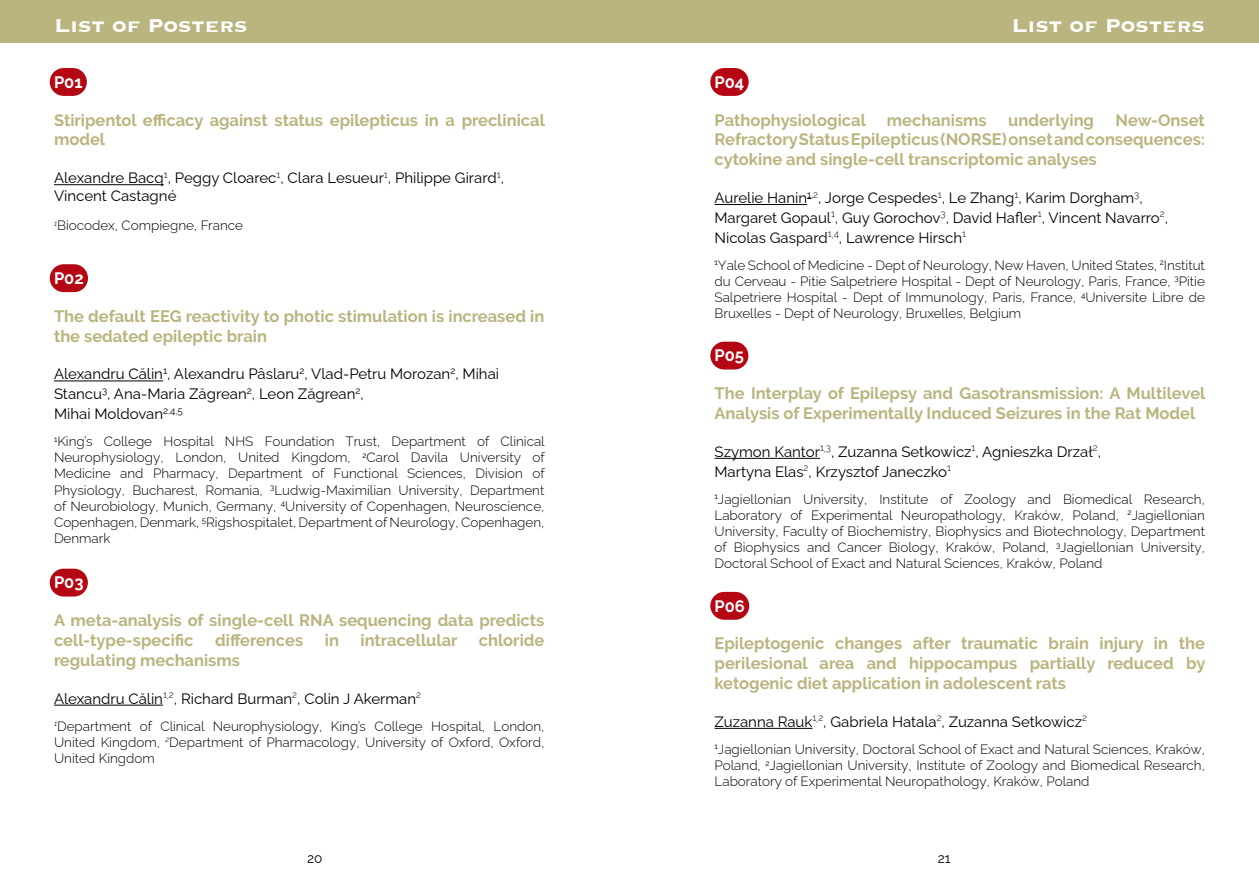
<style>
.page{position:relative;width:1259px;height:893px;background:#fff}
.page>*{position:absolute;margin:0;border:0;box-sizing:border-box;transform-origin:0 0}
.t1{font:700 24px "Copperplate";color:#fff}
.t2{font:700 16.5px/19.8px "Raleway";color:#bab47f}
.t3{font:700 16.5px "Raleway";color:#fff}
.t4{font:15px/19.8px "Raleway";color:#000}
.t5{font:100 13.5px/16.2px "Raleway";color:#000;text-align:justify}
.t6{font:13.5px "Raleway";color:#000}
</style>
<div class="page">
<div style="left:0;top:0;width:1259px;height:43px;background:#bab47f"></div>
<div style="left:50px;top:68px;width:37px;height:28px;background:#b50713;border-radius:14px"></div>
<hr style="left:54px;top:184px;width:110px;height:1px;background:#000">
<div style="left:50px;top:264px;width:38px;height:28px;background:#b50713;border-radius:14px"></div>
<hr style="left:54px;top:381px;width:109px;height:1px;background:#000">
<div style="left:50px;top:569px;width:38px;height:27px;background:#b50713;border-radius:14px"></div>
<hr style="left:54px;top:705px;width:109px;height:1px;background:#000">
<div style="left:710px;top:68px;width:38px;height:28px;background:#b50713;border-radius:14px"></div>
<hr style="left:714px;top:204px;width:93px;height:1px;background:#000">
<div style="left:710px;top:342px;width:38px;height:28px;background:#b50713;border-radius:14px"></div>
<hr style="left:714px;top:458px;width:106px;height:1px;background:#000">
<div style="left:710px;top:592px;width:39px;height:28px;background:#b50713;border-radius:14px"></div>
<hr style="left:714px;top:728px;width:98px;height:1px;background:#000">
<h1 class="t1" style="left:54px;top:9px;width:195px">List of Posters</h1>
<h1 class="t1" style="left:1011px;top:9px;width:195px">List of Posters</h1>
<p class="t3" style="left:54px;top:73px;width:30px">P01</p>
<p class="t2" style="left:54px;top:110px;width:492px">Stiripentol efficacy against status epilepticus in a preclinical model</p>
<p class="t4" style="left:54px;top:167px;width:451px;line-height:18px">Alexandre Bacq<sup>1</sup>, Peggy Cloarec<sup>1</sup>, Clara Lesueur<sup>1</sup>, Philippe Girard<sup>1</sup>,<br>Vincent Castagné</p>
<p class="t5" style="left:54px;top:216px;width:190px"><sup>1</sup>Biocodex, Compiegne, France</p>
<p class="t3" style="left:54px;top:269px;width:31px">P02</p>
<p class="t2" style="left:54px;top:306px;width:492px">The default EEG reactivity to photic stimulation is increased in the sedated epileptic brain</p>
<p class="t4" style="left:54px;top:363px;width:447px">Alexandru Călin<sup>1</sup>, Alexandru Pâslaru<sup>2</sup>, Vlad-Petru Morozan<sup>2</sup>, Mihai<br>Stancu<sup>3</sup>, Ana-Maria Zăgrean<sup>2</sup>, Leon Zăgrean<sup>2</sup>,<br>Mihai Moldovan<sup>2</sup><sup>,</sup><sup>4</sup><sup>,</sup><sup>5</sup></p>
<p class="t5" style="left:54px;top:432px;width:492px"><sup>1</sup>King’s College Hospital NHS Foundation Trust, Department of Clinical Neurophysiology, London, United Kingdom, <sup>2</sup>Carol Davila University of Medicine and Pharmacy, Department of Functional Sciences, Division of Physiology, Bucharest, Romania, <sup>3</sup>Ludwig-Maximilian University, Department of Neurobiology, Munich, Germany, <sup>4</sup>University of Copenhagen, Neuroscience, Copenhagen, Denmark, <sup>5</sup>Rigshospitalet, Department of Neurology, Copenhagen, Denmark</p>
<p class="t3" style="left:54px;top:573px;width:31px">P03</p>
<p class="t2" style="left:54px;top:611px;width:492px">A meta-analysis of single-cell RNA sequencing data predicts cell-type-specific</p>
<p class="t2" style="left:215px;top:630px;width:90px">differences</p>
<p class="t2" style="left:325px;top:630px;width:16px">in</p>
<p class="t2" style="left:360px;top:630px;width:99px">intracellular</p>
<p class="t2" style="left:479px;top:630px;width:67px">chloride</p>
<p class="t2" style="left:54px;top:650px;width:187px">regulating mechanisms</p>
<p class="t4" style="left:54px;top:687px;width:368px">Alexandru Călin<sup>1</sup><sup>,</sup><sup>2</sup>, Richard Burman<sup>2</sup>, Colin J Akerman<sup>2</sup></p>
<p class="t5" style="left:54px;top:716px;width:492px"><sup>1</sup>Department of Clinical Neurophysiology, King’s College Hospital, London, United Kingdom, <sup>2</sup>Department of Pharmacology, University of Oxford, Oxford, United Kingdom</p>
<p class="t3" style="left:714px;top:73px;width:31px">P04</p>
<p class="t2" style="left:714px;top:110px;width:153px">Pathophysiological</p>
<p class="t2" style="left:887px;top:110px;width:101px">mechanisms</p>
<p class="t2" style="left:1008px;top:110px;width:87px">underlying</p>
<p class="t2" style="left:714px;top:110px;width:492px;text-align:justify;text-indent:401px">New-Onset Refractory Status Epilepticus (NORSE) onset and consequences: cytokine and single-cell transcriptomic analyses</p>
<p class="t4" style="left:714px;top:186px;width:455px">Aurelie Hanin<sup>1</sup><sup>,</sup><sup>2</sup>, Jorge Cespedes<sup>1</sup>, Le Zhang<sup>1</sup>, Karim Dorgham<sup>3</sup>,<br>Margaret Gopaul<sup>1</sup>, Guy Gorochov<sup>3</sup>, David Hafler<sup>1</sup>, Vincent Navarro<sup>2</sup>,<br>Nicolas Gaspard<sup>1</sup><sup>,</sup><sup>4</sup>, Lawrence Hirsch<sup>1</sup></p>
<p class="t5" style="left:714px;top:255px;width:492px"><sup>1</sup>Yale School of Medicine - Dept of Neurology, New Haven, United States, <sup>2</sup>Institut du Cerveau - Pitie Salpetriere Hospital - Dept of Neurology, Paris, France, <sup>3</sup>Pitie Salpetriere Hospital - Dept of Immunology, Paris, France, <sup>4</sup>Universite Libre de Bruxelles - Dept of Neurology, Bruxelles, Belgium</p>
<p class="t3" style="left:714px;top:346px;width:31px">P05</p>
<p class="t2" style="left:714px;top:384px;width:492px">The Interplay of Epilepsy and Gasotransmission: A Multilevel<br>Analysis of Experimentally Induced Seizures in the Rat Model</p>
<p class="t4" style="left:714px;top:440px;width:388px">Szymon Kantor<sup>1</sup><sup>,</sup><sup>3</sup>, Zuzanna Setkowicz<sup>1</sup>, Agnieszka Drzał<sup>2</sup>,<br>Martyna Elas<sup>2</sup>, Krzysztof Janeczko<sup>1</sup></p>
<p class="t5" style="left:714px;top:489px;width:492px"><sup>1</sup>Jagiellonian University, Institute of Zoology and Biomedical Research, Laboratory of Experimental Neuropathology, Kraków, Poland, <sup>2</sup>Jagiellonian University, Faculty of Biochemistry, Biophysics and Biotechnology, Department of Biophysics and Cancer Biology, Kraków, Poland, <sup>3</sup>Jagiellonian University, Doctoral School of Exact and Natural Sciences, Kraków, Poland</p>
<p class="t3" style="left:714px;top:596px;width:32px">P06</p>
<p class="t2" style="left:714px;top:634px;width:492px;text-align:justify">Epileptogenic changes after traumatic brain injury in the perilesional area and hippocampus partially reduced by ketogenic diet application in adolescent rats</p>
<p class="t4" style="left:714px;top:710px;width:374px">Zuzanna Rauk<sup>1</sup><sup>,</sup><sup>2</sup>, Gabriela Hatala<sup>2</sup>, Zuzanna Setkowicz<sup>2</sup></p>
<p class="t5" style="left:714px;top:739px;width:492px"><sup>1</sup>Jagiellonian University, Doctoral School of Exact and Natural Sciences, Kraków, Poland, <sup>2</sup>Jagiellonian University, Institute of Zoology and Biomedical Research, Laboratory of Experimental Neuropathology, Kraków, Poland</p>
<p class="t6" style="left:307px;top:848px;width:17px">20</p>
<p class="t6" style="left:938px;top:848px;width:14px">21</p>
</div>
